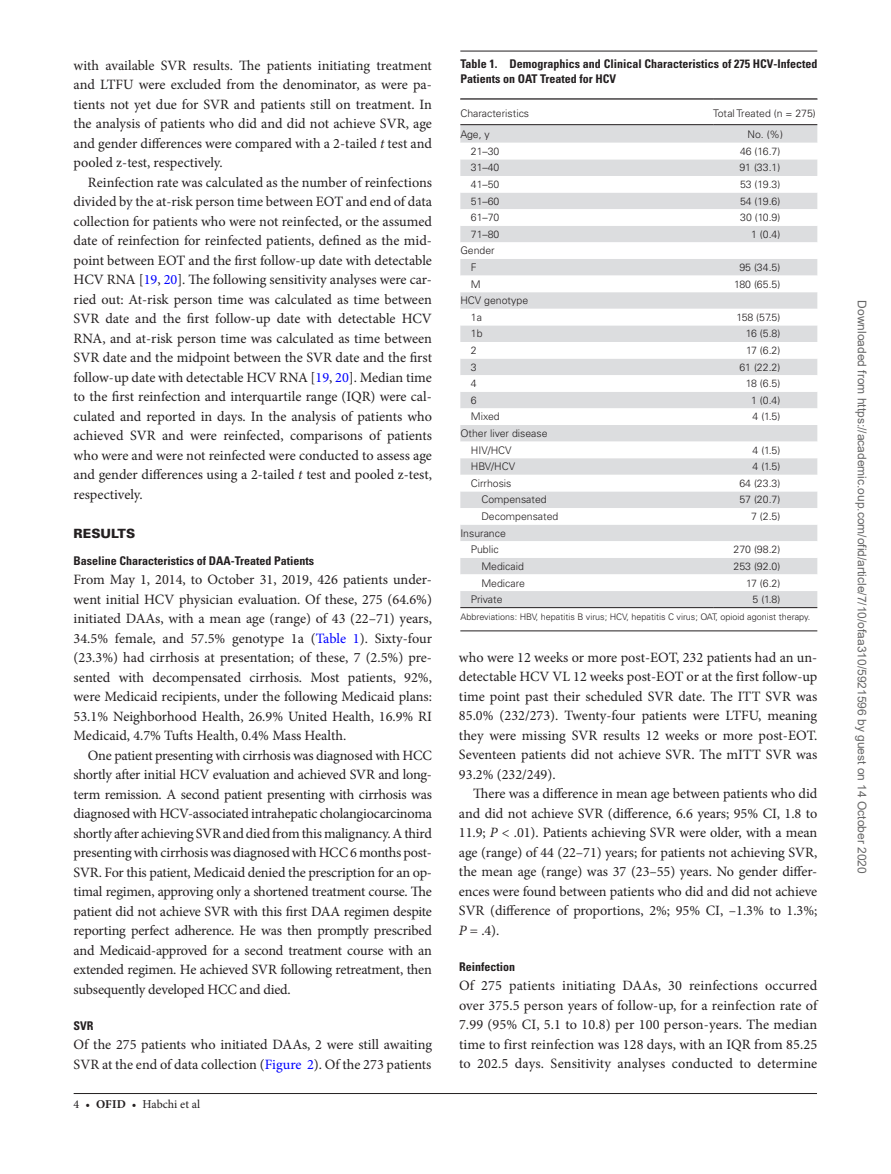
<style>
.page{position:relative;width:891px;height:1174px;background:#fff}
.page>*{position:absolute;margin:0;border:0;box-sizing:border-box;transform-origin:0 0}
.t1{font:14.25px/19.5px "Minion Pro";color:#231f20;text-align:justify}
.t2{font:900 12.75px "Univers LT Std";color:#231f20}
.t3{font:700 condensed 12px/15px "Univers LT Std";color:#231f20}
.t4{font:12px "Arial";color:#666}
.t5{font:12px "Minion Pro";color:#231f20}
.t6{font:300 10.5px/16.6px "Univers LT Std";color:#231f20}
.t7{font:300 9px "Univers LT Std";color:#231f20}
.s1{font-style:italic}
.s2{color:#00f}
.s3{font-weight:700}
</style>
<div class="page">
<hr style="left:74px;top:1093px;width:743px;height:1px;background:#231f20">
<hr style="left:460px;top:51px;width:357px;height:1px;background:#231f20">
<hr style="left:460px;top:630px;width:357px;height:1px;background:#231f20">
<div style="left:460px;top:125px;width:357px;height:482px;background:#dcdddf"></div>
<svg style="left:460px;top:143px;width:357px;height:448px"></svg>
<hr style="left:460px;top:99px;width:253px;height:1px;background:#231f20">
<hr style="left:460px;top:124px;width:253px;height:1px;background:#231f20">
<hr style="left:713px;top:99px;width:104px;height:1px;background:#231f20">
<hr style="left:713px;top:124px;width:104px;height:1px;background:#231f20">
<hr style="left:460px;top:607px;width:253px;height:1px;background:#231f20">
<hr style="left:713px;top:607px;width:104px;height:1px;background:#231f20">
<p class="t1" style="left:74px;top:55px;width:360px">with available SVR results. The patients initiating treatment and LTFU were excluded from the denominator, as were pa&shy;tients not yet due for SVR and patients still on treatment. In the analysis of patients who did and did not achieve SVR, age and gender differences were compared with a 2-tailed <span class="s1">t</span> test and pooled z-test, respectively.</p>
<p class="t1" style="left:74px;top:172px;width:360px;text-indent:14px">Reinfection rate was calculated as the number of reinfections divided by the at-risk person time between EOT and end of data collection for patients who were not reinfected, or the assumed date of reinfection for reinfected patients, defined as the mid&shy;point between EOT and the first follow-up date with detectable HCV RNA [<span class="s2">19</span>, <span class="s2">20</span>]. The following sensitivity analyses were car&shy;ried out: At-risk person time was calculated as time between SVR date and the first follow-up date with detectable HCV RNA, and at-risk person time was calculated as time between SVR date and the midpoint between the SVR date and the first follow-up date with detectable HCV RNA [<span class="s2">19</span>, <span class="s2">20</span>]. Median time to the first reinfection and interquartile range (IQR) were cal&shy;culated and reported in days. In the analysis of patients who achieved SVR and were reinfected, comparisons of patients who were and were not reinfected were conducted to assess age and gender differences using a 2-tailed <span class="s1">t</span> test and pooled z-test, respectively.</p>
<p class="t2" style="left:74px;top:525px;width:63px">RESULTS</p>
<p class="t3" style="left:74px;top:553px;width:242px">Baseline Characteristics of DAA-Treated Patients</p>
<p class="t1" style="left:74px;top:570px;width:360px">From May 1, 2014, to October 31, 2019, 426 patients under&shy;went initial HCV physician evaluation. Of these, 275 (64.6%) initiated DAAs, with a mean age (range) of 43 (22–71) years, 34.5% female, and 57.5% genotype 1a (<span class="s2">Table 1</span>). Sixty-four (23.3%) had cirrhosis at presentation; of these, 7 (2.5%) pre&shy;sented with decompensated cirrhosis. Most patients, 92%, were Medicaid recipients, under the following Medicaid plans:<br>53.1% Neighborhood Health, 26.9% United Health, 16.9% RI Medicaid, 4.7% Tufts Health, 0.4% Mass Health.</p>
<p class="t1" style="left:74px;top:745px;width:360px;text-indent:14px">One patient presenting with cirrhosis was diagnosed with HCC shortly after initial HCV evaluation and achieved SVR and long&shy;term remission. A second patient presenting with cirrhosis was diagnosed with HCV-associated intrahepatic cholangiocarcinoma shortly after achieving SVR and died from this malignancy. A third presenting with cirrhosis was diagnosed with HCC 6 months post-SVR. For this patient, Medicaid denied the prescription for an op&shy;timal regimen, approving only a shortened treatment course. The patient did not achieve SVR with this first DAA regimen despite reporting perfect adherence. He was then promptly prescribed and Medicaid-approved for a second treatment course with an extended regimen. He achieved SVR following retreatment, then subsequently developed HCC and died.</p>
<p class="t3" style="left:74px;top:1018px;width:22px">SVR</p>
<p class="t1" style="left:74px;top:1035px;width:360px">Of the 275 patients who initiated DAAs, 2 were still awaiting<br>SVR at the end of data collection (<span class="s2">Figure 2</span>). Of the 273 patients</p>
<p class="t5" style="left:74px;top:1096px;width:128px">4 • <span class="s3">ofid</span> • Habchi et al</p>
<p class="t3" style="left:460px;top:56px;width:358px">Table 1. Demographics and Clinical Characteristics of 275 HCV-Infected<br>Patients on OAT Treated for HCV</p>
<p class="t6" style="left:460px;top:105px;width:70px">Characteristics</p>
<p class="t6" style="left:713px;top:105px;width:104px">Total Treated (n = 275)</p>
<p class="t6" style="left:460px;top:126px;width:31px">Age, y</p>
<p class="t6" style="left:747px;top:126px;width:37px">No. (%)</p>
<p class="t6" style="left:471px;top:143px;width:30px">21–30</p>
<p class="t6" style="left:740px;top:143px;width:42px">46 (16.7)</p>
<p class="t6" style="left:471px;top:159px;width:30px">31–40</p>
<p class="t6" style="left:739px;top:159px;width:42px">91 (33.1)</p>
<p class="t6" style="left:471px;top:176px;width:30px">41–50</p>
<p class="t6" style="left:740px;top:176px;width:42px">53 (19.3)</p>
<p class="t6" style="left:471px;top:193px;width:30px">51–60</p>
<p class="t6" style="left:740px;top:193px;width:42px">54 (19.6)</p>
<p class="t6" style="left:471px;top:209px;width:30px">61–70</p>
<p class="t6" style="left:740px;top:209px;width:42px">30 (10.9)</p>
<p class="t6" style="left:471px;top:226px;width:30px">71–80</p>
<p class="t6" style="left:751px;top:226px;width:31px">1 (0.4)</p>
<p class="t6" style="left:471px;top:242px;width:25px;text-indent:-10px">Gender<br>F</p>
<p class="t6" style="left:739px;top:259px;width:42px">95 (34.5)</p>
<p class="t6" style="left:471px;top:276px;width:11px">M</p>
<p class="t6" style="left:734px;top:276px;width:48px">180 (65.5)</p>
<p class="t6" style="left:471px;top:292px;width:59px;text-indent:-10px">HCV genotype<br>1a</p>
<p class="t6" style="left:736px;top:309px;width:45px">158 (57.5)</p>
<p class="t6" style="left:471px;top:325px;width:13px">1b</p>
<p class="t6" style="left:746px;top:325px;width:36px">16 (5.8)</p>
<p class="t6" style="left:471px;top:342px;width:7px">2</p>
<p class="t6" style="left:746px;top:342px;width:36px">17 (6.2)</p>
<p class="t6" style="left:471px;top:359px;width:7px">3</p>
<p class="t6" style="left:739px;top:359px;width:42px">61 (22.2)</p>
<p class="t6" style="left:471px;top:375px;width:7px">4</p>
<p class="t6" style="left:746px;top:375px;width:36px">18 (6.5)</p>
<p class="t6" style="left:471px;top:392px;width:7px">6</p>
<p class="t6" style="left:751px;top:392px;width:31px">1 (0.4)</p>
<p class="t6" style="left:471px;top:408px;width:30px">Mixed</p>
<p class="t6" style="left:753px;top:408px;width:29px">4 (1.5)</p>
<p class="t6" style="left:471px;top:425px;width:78px;text-indent:-10px">Other liver disease<br>HIV/HCV</p>
<p class="t6" style="left:753px;top:442px;width:29px">4 (1.5)</p>
<p class="t6" style="left:471px;top:458px;width:46px">HBV/HCV</p>
<p class="t6" style="left:753px;top:458px;width:29px">4 (1.5)</p>
<p class="t6" style="left:471px;top:475px;width:42px">Cirrhosis</p>
<p class="t6" style="left:739px;top:475px;width:42px">64 (23.3)</p>
<p class="t6" style="left:481px;top:491px;width:67px">Compensated</p>
<p class="t6" style="left:739px;top:491px;width:42px">57 (20.7)</p>
<p class="t6" style="left:481px;top:508px;width:79px">Decompensated</p>
<p class="t6" style="left:751px;top:508px;width:31px">7 (2.5)</p>
<p class="t6" style="left:460px;top:525px;width:47px;text-align:center">Insurance<br>Public</p>
<p class="t6" style="left:734px;top:541px;width:48px">270 (98.2)</p>
<p class="t6" style="left:481px;top:558px;width:44px">Medicaid</p>
<p class="t6" style="left:734px;top:558px;width:48px">253 (92.0)</p>
<p class="t6" style="left:481px;top:574px;width:45px">Medicare</p>
<p class="t6" style="left:746px;top:574px;width:36px">17 (6.2)</p>
<p class="t6" style="left:471px;top:591px;width:33px">Private</p>
<p class="t6" style="left:753px;top:591px;width:29px">5 (1.8)</p>
<p class="t7" style="left:460px;top:611px;width:351px">Abbreviations: HBV, hepatitis B virus; HCV, hepatitis C virus; OAT, opioid agonist therapy.</p>
<p class="t1" style="left:459px;top:648px;width:360px">who were 12 weeks or more post-EOT, 232 patients had an un&shy;detectable HCV VL 12 weeks post-EOT or at the first follow-up time point past their scheduled SVR date. The ITT SVR was 85.0% (232/273). Twenty-four patients were LTFU, meaning they were missing SVR results 12 weeks or more post-EOT.<br>Seventeen patients did not achieve SVR. The mITT SVR was 93.2% (232/249).</p>
<p class="t1" style="left:459px;top:784px;width:360px;text-indent:14px">There was a difference in mean age between patients who did and did not achieve SVR (difference, 6.6 years; 95% CI, 1.8 to 11.9; <span class="s1">P</span> &lt; .01). Patients achieving SVR were older, with a mean age (range) of 44 (22–71) years; for patients not achieving SVR, the mean age (range) was 37 (23–55) years. No gender differ&shy;ences were found between patients who did and did not achieve SVR (difference of proportions, 2%; 95% CI, –1.3% to 1.3%; <span class="s1">P</span> = .4).</p>
<p class="t3" style="left:459px;top:959px;width:58px">Reinfection</p>
<p class="t1" style="left:459px;top:976px;width:360px">Of 275 patients initiating DAAs, 30 reinfections occurred over 375.5 person years of follow-up, for a reinfection rate of 7.99 (95% CI, 5.1 to 10.8) per 100 person-years. The median time to first reinfection was 128 days, with an IQR from 85.25 to 202.5 days. Sensitivity analyses conducted to determine</p>
<p class="t4" style="left:866px;top:300px;width:575px;rotate:90deg">Downloaded from https://academic.oup.com/ofid/article/7/10/ofaa310/5921596 by guest on 14 October 2020</p>
</div>
